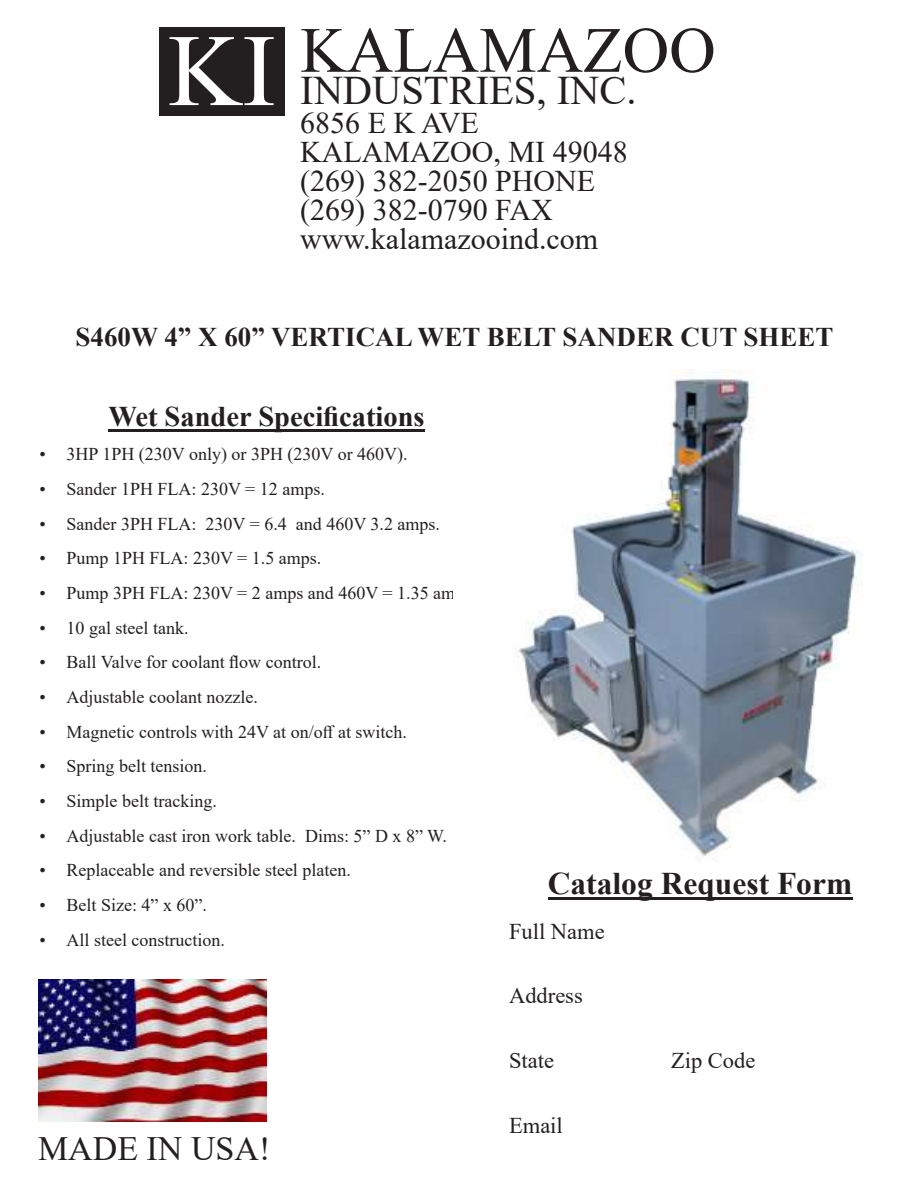
<style>
.page{position:relative;width:918px;height:1188px;background:#fff}
.page>*{position:absolute;margin:0;border:0;box-sizing:border-box;transform-origin:0 0}
.t1{font:102.6px "Times New Roman";color:#fff}
.t2{font:64.5px "Times New Roman";color:#231f20}
.t3{font:40.5px "Times New Roman";color:#231f20}
.t4{font:34.05px "Times New Roman";color:#231f20}
.t5{font:700 31.5px "Times New Roman";color:#231f20}
.t6{font:30px/28.8px "Times New Roman";color:#231f20}
.t7{font:700 28.5px "Times New Roman";color:#231f20}
.t8{font:700 27px "Times New Roman";color:#231f20}
.t9{font:22.5px "Times New Roman";color:#231f20}
.t10{font:18px "Times New Roman";color:#231f20}
</style>
<div class="page">
<div style="left:159px;top:27px;width:125px;height:88px;background:#231f20"></div>
<hr style="left:108px;top:429px;width:317px;height:2px;background:#231f20">
<hr style="left:548px;top:897px;width:304px;height:3px;background:#231f20">
<img style="left:517px;top:370px;width:346px;height:491px">
<img style="left:39px;top:980px;width:228px;height:142px">
<h1 class="t1" style="left:168px;top:-2px;width:110px">KI</h1>
<h2 class="t2" style="left:300px;top:5px;width:417px">KALAMAZOO</h2>
<h3 class="t3" style="left:300px;top:62px;width:338px">INDUSTRIES, INC.</h3>
<h3 class="t6" style="left:300px;top:108px;width:329px">6856 E K AVE<br>KALAMAZOO, MI 49048 (269) 382-2050 PHONE (269) 382-0790 FAX www.kalamazooind.com</h3>
<h3 class="t8" style="left:76px;top:318px;width:760px">S460W 4” X 60” VERTICAL WET BELT SANDER CUT SHEET</h3>
<h3 class="t7" style="left:108px;top:396px;width:318px">Wet Sander Specifications</h3>
<p class="t10" style="left:40px;top:442px;width:370px">• 3HP 1PH (230V only) or 3PH (230V or 460V).</p>
<p class="t10" style="left:40px;top:476px;width:287px">• Sander 1PH FLA: 230V = 12 amps.</p>
<p class="t10" style="left:40px;top:511px;width:402px">• Sander 3PH FLA: 230V = 6.4 and 460V 3.2 amps.</p>
<p class="t10" style="left:40px;top:546px;width:283px">• Pump 1PH FLA: 230V = 1.5 amps.</p>
<p class="t10" style="left:40px;top:580px;width:438px">• Pump 3PH FLA: 230V = 2 amps and 460V = 1.35 amps.</p>
<p class="t10" style="left:40px;top:615px;width:150px">• 10 gal steel tank.</p>
<p class="t10" style="left:40px;top:650px;width:283px">• Ball Valve for coolant flow control.</p>
<p class="t10" style="left:40px;top:684px;width:220px">• Adjustable coolant nozzle.</p>
<p class="t10" style="left:40px;top:719px;width:369px">• Magnetic controls with 24V at on/off at switch.</p>
<p class="t10" style="left:40px;top:754px;width:169px">• Spring belt tension.</p>
<p class="t10" style="left:40px;top:788px;width:179px">• Simple belt tracking.</p>
<p class="t10" style="left:40px;top:823px;width:409px">• Adjustable cast iron work table. Dims: 5” D x 8” W.</p>
<p class="t10" style="left:40px;top:858px;width:313px">• Replaceable and reversible steel platen.</p>
<p class="t10" style="left:40px;top:892px;width:169px">• Belt Size: 4” x 60”.</p>
<p class="t10" style="left:40px;top:927px;width:187px">• All steel construction.</p>
<h3 class="t4" style="left:38px;top:1125px;width:234px">MADE IN USA!</h3>
<h3 class="t5" style="left:548px;top:861px;width:306px">Catalog Request Form</h3>
<p class="t9" style="left:509px;top:915px;width:97px">Full Name</p>
<p class="t9" style="left:509px;top:980px;width:75px">Address</p>
<p class="t9" style="left:509px;top:1045px;width:46px">State</p>
<p class="t9" style="left:671px;top:1045px;width:86px">Zip Code</p>
<p class="t9" style="left:509px;top:1109px;width:55px">Email</p>
</div>
